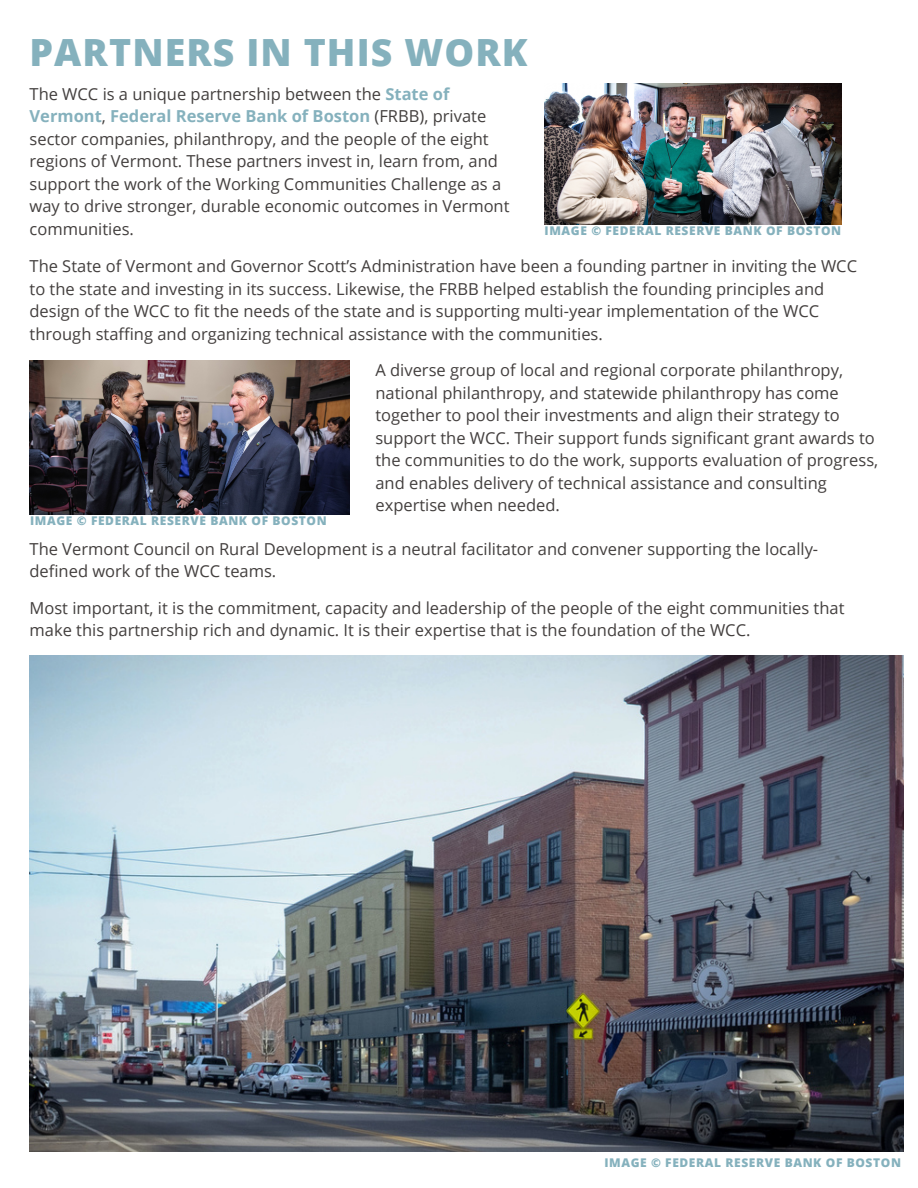
<style>
.page{position:relative;width:918px;height:1188px;background:#fff}
.page>*{position:absolute;margin:0;border:0;box-sizing:border-box;transform-origin:0 0}
.t1{font:800 37.5px "Open Sans";letter-spacing:.03em;color:#85b1bd}
.t2{font:16.5px/22.5px "Open Sans";color:#433f3e}
.t3{font:800 12px "Open Sans";letter-spacing:.05em;color:#85b1bd}
.s1{font-weight:700;color:#85b1bd}
</style>
<div class="page">
<img style="left:30px;top:360px;width:319px;height:154px">
<img style="left:544px;top:83px;width:297px;height:141px">
<img style="left:30px;top:656px;width:874px;height:496px">
<h1 class="t1" style="left:30px;top:26px;width:500px">PARTNERS IN THIS WORK</h1>
<p class="t2" style="left:30px;top:82px;width:482px">The WCC is a unique partnership between the <span class="s1">State of Vermont</span>, <span class="s1">Federal Reserve Bank of Boston</span> (FRBB), private sector companies, philanthropy, and the people of the eight regions of Vermont. These partners invest in, learn from, and support the work of the Working Communities Challenge as a way to drive stronger, durable economic outcomes in Vermont communities.</p>
<p class="t3" style="left:545px;top:223px;width:298px">IMAGE © FEDERAL RESERVE BANK OF BOSTON</p>
<p class="t2" style="left:30px;top:255px;width:829px">The State of Vermont and Governor Scott’s Administration have been a founding partner in inviting the WCC to the state and investing in its success. Likewise, the FRBB helped establish the founding principles and design of the WCC to fit the needs of the state and is supporting multi-year implementation of the WCC through staffing and organizing technical assistance with the communities.</p>
<p class="t2" style="left:375px;top:359px;width:504px">A diverse group of local and regional corporate philanthropy, national philanthropy, and statewide philanthropy has come together to pool their investments and align their strategy to support the WCC. Their support funds significant grant awards to the communities to do the work, supports evaluation of progress, and enables delivery of technical assistance and consulting expertise when needed.</p>
<p class="t3" style="left:30px;top:513px;width:298px">IMAGE © FEDERAL RESERVE BANK OF BOSTON</p>
<p class="t2" style="left:30px;top:537px;width:790px">The Vermont Council on Rural Development is a neutral facilitator and convener supporting the locally&shy;defined work of the WCC teams.</p>
<p class="t2" style="left:30px;top:596px;width:817px">Most important, it is the commitment, capacity and leadership of the people of the eight communities that make this partnership rich and dynamic. It is their expertise that is the foundation of the WCC.</p>
<p class="t3" style="left:604px;top:1154px;width:298px">IMAGE © FEDERAL RESERVE BANK OF BOSTON</p>
</div>
